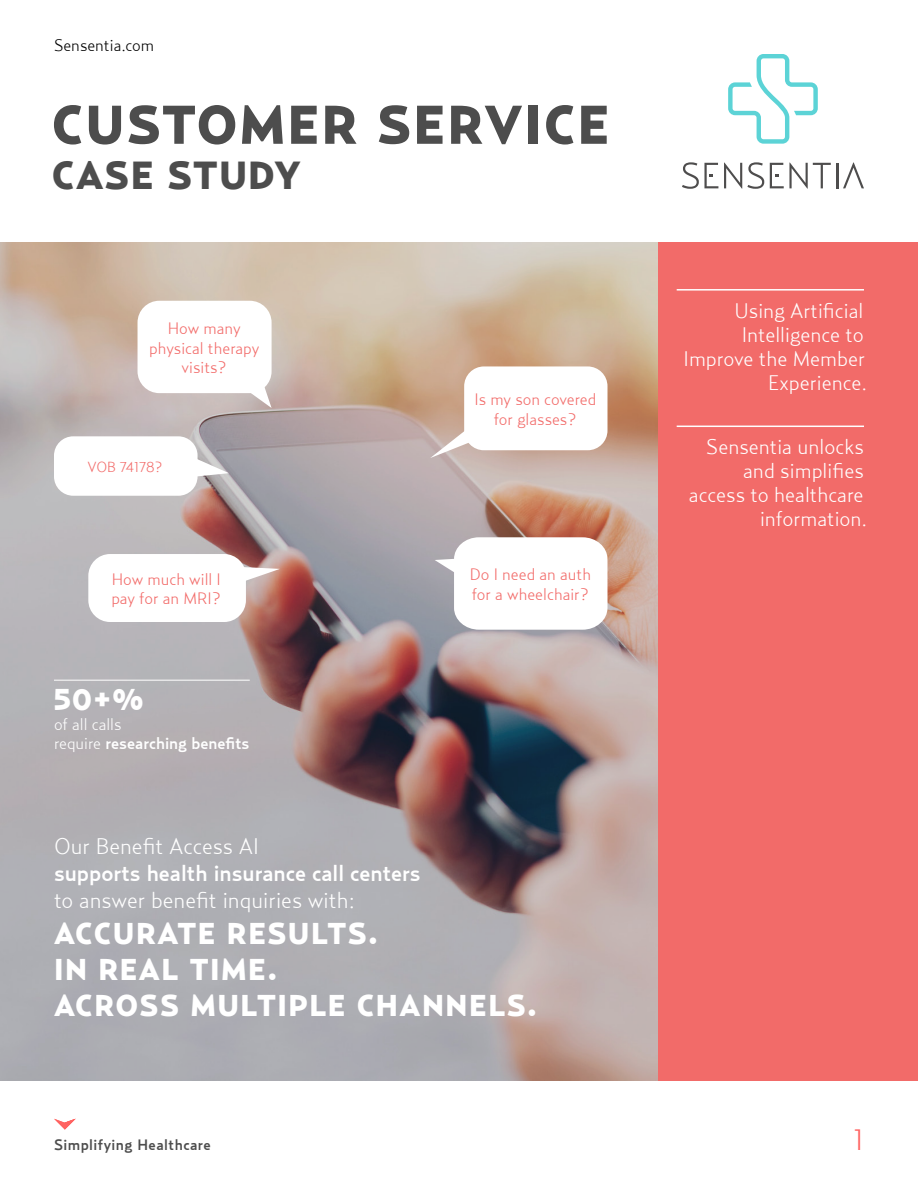
<style>
.page{position:relative;width:918px;height:1188px;background:#fff}
.page>*{position:absolute;margin:0;border:0;box-sizing:border-box;transform-origin:0 0}
.t1{font:900 54px "Relay";letter-spacing:.04em;color:#4d4d4d}
.t2{font:900 39px "Relay";letter-spacing:.02em;color:#4d4d4d}
.t3{font:900 30px/36px "Relay";letter-spacing:.05em;color:#fff}
.t4{font:300 30px "Relay";color:#ff6361}
.t5{font:300 22.5px "Relay";color:#fff}
.t6{font:500 22.5px "Relay";color:#fff}
.t7{font:300 21px/24px "Relay";color:#fff;text-align:right}
.t8{font:300 16.5px/19.5px "Relay";color:#f26b69;text-align:center}
.t9{font:500 16.5px/19.5px "Relay";color:#fff}
.t10{font:300 16.5px "Relay";color:#000}
.t11{font:500 15px "Relay";letter-spacing:.03em;color:#4d4d4d}
.t12{font:300 14.55px "Relay";letter-spacing:-.01em;color:#f26b69}
.s1{font-weight:300}
</style>
<div class="page">
<svg style="left:54px;top:1119px;width:22px;height:11px"></svg>
<div style="left:656px;top:242px;width:262px;height:839px;background:#f26b69"></div>
<img style="left:0;top:242px;width:658px;height:839px">
<svg style="left:724px;top:162px;width:40px;height:27px"></svg>
<hr style="left:836px;top:163px;width:2px;height:25px;background:#4e4d4d">
<svg style="left:843px;top:162px;width:21px;height:26px"></svg>
<svg style="left:682px;top:162px;width:36px;height:27px"></svg>
<svg style="left:770px;top:163px;width:61px;height:26px"></svg>
<svg style="left:728px;top:54px;width:90px;height:90px"></svg>
<hr style="left:677px;top:289px;width:187px;height:2px;background:#fff">
<hr style="left:677px;top:426px;width:187px;height:1px;background:#fff">
<svg style="left:198px;top:452px;width:31px;height:25px"></svg>
<div style="left:54px;top:436px;width:144px;height:60px;background:#fff;border-radius:19px"></div>
<div style="left:464px;top:366px;width:144px;height:84px;background:#fff;border-radius:20px"></div>
<svg style="left:430px;top:422px;width:53px;height:36px"></svg>
<div style="left:88px;top:554px;width:158px;height:68px;background:#fff;border-radius:22px"></div>
<svg style="left:243px;top:566px;width:37px;height:21px"></svg>
<div style="left:138px;top:301px;width:134px;height:92px;background:#fff;border-radius:22px"></div>
<svg style="left:250px;top:382px;width:22px;height:26px"></svg>
<svg style="left:435px;top:537px;width:173px;height:93px"></svg>
<hr style="left:54px;top:680px;width:196px;height:1px;background:#fff">
<p class="t10" style="left:54px;top:35px;width:102px">Sensentia.com</p>
<h1 class="t1" style="left:52px;top:93px;width:559px">CUSTOMER SERVICE</h1>
<h2 class="t2" style="left:52px;top:152px;width:250px">CASE STUDY</h2>
<p class="t8" style="left:149px;top:318px;width:112px">How many physical therapy visits?</p>
<p class="t12" style="left:88px;top:458px;width:77px">VOB 74178?</p>
<p class="t8" style="left:111px;top:569px;width:111px;text-align:left">How much will I pay for an MRI?</p>
<h3 class="t3" style="left:54px;top:681px;width:91px">50+%</h3>
<p class="t9" style="left:54px;top:714px;width:197px"><span class="s1">of all calls<br>require</span> researching benefits</p>
<p class="t8" style="left:474px;top:389px;width:124px">Is my son covered for glasses?</p>
<p class="t8" style="left:470px;top:564px;width:123px;text-align:left">Do I need an auth for a wheelchair?</p>
<p class="t5" style="left:54px;top:833px;width:207px">Our Benefit Access AI</p>
<p class="t6" style="left:54px;top:860px;width:368px">supports health insurance call centers</p>
<p class="t5" style="left:54px;top:887px;width:302px">to answer benefit inquiries with:</p>
<h3 class="t3" style="left:54px;top:915px;width:485px">ACCURATE RESULTS.<br>IN REAL TIME.<br>ACROSS MULTIPLE CHANNELS.</h3>
<p class="t11" style="left:54px;top:1136px;width:158px">Simplifying Healthcare</p>
<p class="t7" style="left:684px;top:298px;width:185px">Using Artificial<br>Intelligence to<br>Improve the Member<br>Experience.</p>
<p class="t7" style="left:689px;top:434px;width:180px">Sensentia unlocks and simplifies access to healthcare information.</p>
<h3 class="t4" style="left:853px;top:1122px;width:12px">1</h3>
</div>
